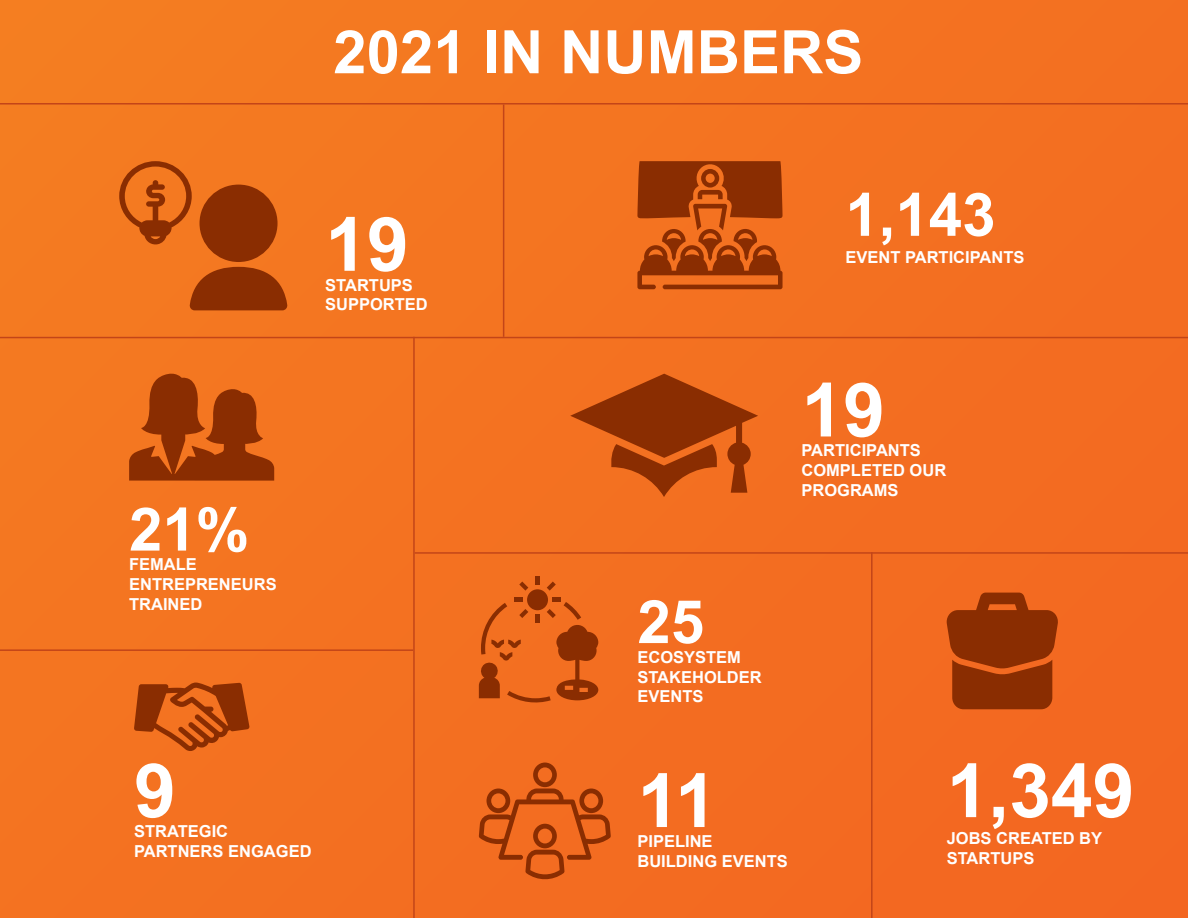
<style>
.page{position:relative;width:1188px;height:918px;background:#f37121}
.page>*{position:absolute;margin:0;border:0;box-sizing:border-box;transform-origin:0 0}
.info_number{font:700 75px "Arial";color:#fff}
.heading{font:700 60px "Arial";color:#fff}
.info_number-2{font:700 60px "Arial";color:#fff}
.info_body{font:700 16.5px/19.8px "Arial";color:#fff}
</style>
<div class="page">
<hr style="left:0;top:103px;width:1188px;height:2px;background:#c34518">
<hr style="left:0;top:337px;width:1188px;height:1px;background:#c34518">
<hr style="left:415px;top:552px;width:773px;height:2px;background:#c34518">
<hr style="left:0;top:649px;width:413px;height:2px;background:#c34518">
<svg style="left:134px;top:683px;width:116px;height:68px"></svg>
<hr style="left:503px;top:105px;width:1px;height:232px;background:#c34518">
<hr style="left:413px;top:337px;width:2px;height:581px;background:#c34518">
<hr style="left:871px;top:552px;width:2px;height:366px;background:#c34518">
<svg style="left:637px;top:161px;width:146px;height:128px"></svg>
<svg style="left:570px;top:374px;width:188px;height:123px"></svg>
<svg style="left:947px;top:593px;width:111px;height:116px"></svg>
<svg style="left:129px;top:373px;width:145px;height:108px"></svg>
<svg style="left:119px;top:161px;width:169px;height:149px"></svg>
<svg style="left:479px;top:763px;width:132px;height:117px"></svg>
<div style="left:527px;top:589px;width:21px;height:21px;background:#8a2d01;border-radius:50%"></div>
<div style="left:535px;top:577px;width:5px;height:8px;background:#8a2d01"></div>
<svg style="left:547px;top:582px;width:9px;height:9px"></svg>
<svg style="left:519px;top:582px;width:9px;height:9px"></svg>
<svg style="left:479px;top:598px;width:119px;height:105px"></svg>
<p class="heading" style="left:333px;top:13px;width:532px">2021 IN NUMBERS</p>
<p class="info_number" style="left:325px;top:195px;width:85px">19</p>
<p class="info_body" style="left:325px;top:275px;width:104px">STARTUPS<br>SUPPORTED</p>
<p class="info_number-2" style="left:129px;top:490px;width:122px">21%</p>
<p class="info_body" style="left:129px;top:555px;width:149px">FEMALE<br>ENTREPRENEURS<br>TRAINED</p>
<p class="info_number" style="left:134px;top:741px;width:43px">9</p>
<p class="info_body" style="left:134px;top:822px;width:179px">STRATEGIC<br>PARTNERS ENGAGED</p>
<p class="info_number-2" style="left:845px;top:175px;width:152px">1,143</p>
<p class="info_body" style="left:845px;top:248px;width:181px">EVENT PARTICIPANTS</p>
<p class="info_number" style="left:801px;top:361px;width:85px">19</p>
<p class="info_body" style="left:801px;top:441px;width:146px">PARTICIPANTS<br>COMPLETED OUR<br>PROGRAMS</p>
<p class="info_number-2" style="left:637px;top:582px;width:68px">25</p>
<p class="info_body" style="left:637px;top:648px;width:126px">ECOSYSTEM<br>STAKEHOLDER<br>EVENTS</p>
<p class="info_number" style="left:637px;top:751px;width:81px">11</p>
<p class="info_body" style="left:637px;top:832px;width:152px">PIPELINE<br>BUILDING EVENTS</p>
<p class="info_number" style="left:947px;top:741px;width:189px">1,349</p>
<p class="info_body" style="left:947px;top:829px;width:157px">JOBS CREATED BY<br>STARTUPS</p>
</div>
